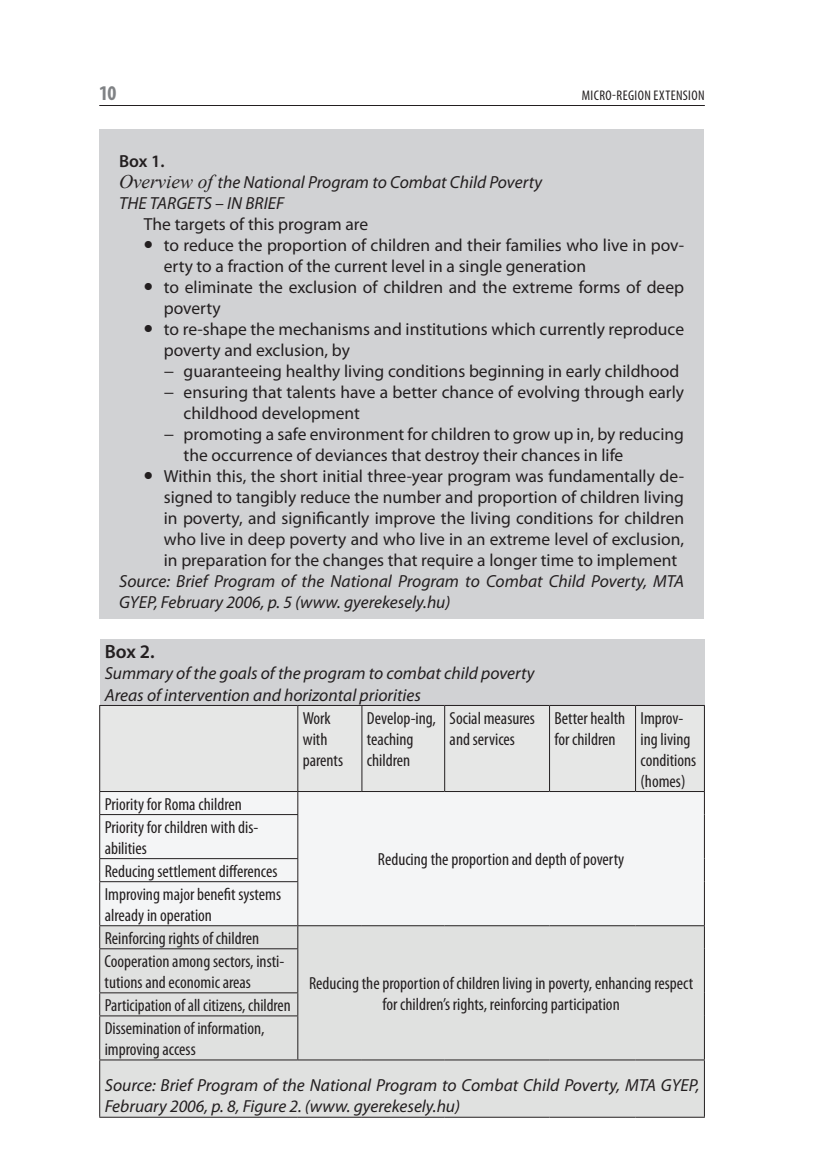
<style>
.page{position:relative;width:824px;height:1171px;background:#fff}
.page>*{position:absolute;margin:0;border:0;box-sizing:border-box;transform-origin:0 0}
.t1{font:700 condensed 21px "Myriad Pro";color:#808285}
.t2{font:600 19.25px "Myriad Pro";color:#231f20}
.t3{font:17.5px "Myriad Pro";color:#231f20}
.t4{font:condensed 17.5px/21px "Myriad Pro";color:#231f20}
.t5{font:italic 17.5px/21px "Myriad Pro";color:#231f20}
.t6{font:condensed 14px "Myriad Pro";letter-spacing:.03em;color:#231f20}
.s1{font-weight:600;font-style:normal}
.s2{font-family:"Times New Roman";font-size:19.25px}
</style>
<div class="page">
<hr style="left:99px;top:105px;width:605px;height:1px;background:#231f20">
<div style="left:99px;top:129px;width:605px;height:489px;background:#d1d2d4"></div>
<div style="left:100px;top:639px;width:604px;height:66px;background:#d1d2d4"></div>
<div style="left:100px;top:706px;width:604px;height:85px;background:#e6e7e6"></div>
<div style="left:100px;top:792px;width:604px;height:133px;background:#f4f5f6"></div>
<div style="left:100px;top:926px;width:604px;height:191px;background:#e0e1e0"></div>
<hr style="left:704px;top:706px;width:1px;height:85px;background:#231f20">
<svg style="left:704px;top:792px;width:1px;height:22px"></svg>
<hr style="left:704px;top:814px;width:1px;height:44px;background:#231f20">
<svg style="left:704px;top:858px;width:1px;height:23px"></svg>
<hr style="left:704px;top:881px;width:1px;height:44px;background:#231f20">
<svg style="left:704px;top:926px;width:1px;height:23px"></svg>
<hr style="left:704px;top:949px;width:1px;height:44px;background:#231f20">
<svg style="left:704px;top:993px;width:1px;height:23px"></svg>
<hr style="left:704px;top:1016px;width:1px;height:43px;background:#231f20">
<hr style="left:99px;top:791px;width:199px;height:1px;background:#231f20">
<hr style="left:298px;top:791px;width:64px;height:1px;background:#231f20">
<hr style="left:362px;top:791px;width:82px;height:1px;background:#231f20">
<hr style="left:444px;top:791px;width:105px;height:1px;background:#231f20">
<hr style="left:549px;top:791px;width:86px;height:1px;background:#231f20">
<hr style="left:635px;top:791px;width:69px;height:1px;background:#231f20">
<hr style="left:99px;top:814px;width:199px;height:1px;background:#231f20">
<hr style="left:99px;top:858px;width:199px;height:1px;background:#231f20">
<hr style="left:99px;top:881px;width:199px;height:1px;background:#231f20">
<hr style="left:99px;top:925px;width:199px;height:1px;background:#231f20">
<hr style="left:298px;top:925px;width:64px;height:1px;background:#231f20">
<hr style="left:362px;top:925px;width:82px;height:1px;background:#231f20">
<hr style="left:444px;top:925px;width:105px;height:1px;background:#231f20">
<hr style="left:549px;top:925px;width:86px;height:1px;background:#231f20">
<hr style="left:635px;top:925px;width:69px;height:1px;background:#231f20">
<hr style="left:99px;top:948px;width:199px;height:1px;background:#231f20">
<hr style="left:99px;top:992px;width:199px;height:1px;background:#231f20">
<hr style="left:99px;top:1015px;width:199px;height:1px;background:#231f20">
<hr style="left:99px;top:1059px;width:199px;height:1px;background:#231f20">
<hr style="left:298px;top:1059px;width:64px;height:1px;background:#231f20">
<hr style="left:362px;top:1059px;width:82px;height:1px;background:#231f20">
<hr style="left:444px;top:1059px;width:105px;height:1px;background:#231f20">
<hr style="left:549px;top:1059px;width:86px;height:1px;background:#231f20">
<hr style="left:635px;top:1059px;width:69px;height:1px;background:#231f20">
<hr style="left:99px;top:1117px;width:199px;height:1px;background:#231f20">
<hr style="left:298px;top:1117px;width:64px;height:1px;background:#231f20">
<hr style="left:362px;top:1117px;width:82px;height:1px;background:#231f20">
<hr style="left:444px;top:1117px;width:105px;height:1px;background:#231f20">
<hr style="left:549px;top:1117px;width:86px;height:1px;background:#231f20">
<hr style="left:635px;top:1117px;width:69px;height:1px;background:#231f20">
<hr style="left:99px;top:706px;width:1px;height:85px;background:#231f20">
<hr style="left:297px;top:706px;width:1px;height:85px;background:#231f20">
<hr style="left:361px;top:706px;width:1px;height:85px;background:#231f20">
<hr style="left:444px;top:706px;width:1px;height:85px;background:#231f20">
<hr style="left:549px;top:706px;width:1px;height:85px;background:#231f20">
<hr style="left:635px;top:706px;width:1px;height:85px;background:#231f20">
<svg style="left:99px;top:792px;width:1px;height:22px"></svg>
<svg style="left:297px;top:792px;width:1px;height:22px"></svg>
<hr style="left:99px;top:815px;width:1px;height:43px;background:#231f20">
<hr style="left:297px;top:815px;width:1px;height:43px;background:#231f20">
<svg style="left:99px;top:859px;width:1px;height:22px"></svg>
<svg style="left:297px;top:859px;width:1px;height:22px"></svg>
<hr style="left:99px;top:882px;width:1px;height:43px;background:#231f20">
<hr style="left:297px;top:882px;width:1px;height:43px;background:#231f20">
<svg style="left:99px;top:926px;width:1px;height:22px"></svg>
<svg style="left:297px;top:926px;width:1px;height:22px"></svg>
<hr style="left:99px;top:949px;width:1px;height:43px;background:#231f20">
<hr style="left:297px;top:949px;width:1px;height:43px;background:#231f20">
<svg style="left:99px;top:993px;width:1px;height:22px"></svg>
<svg style="left:297px;top:993px;width:1px;height:22px"></svg>
<hr style="left:99px;top:1016px;width:1px;height:43px;background:#231f20">
<hr style="left:297px;top:1016px;width:1px;height:43px;background:#231f20">
<hr style="left:99px;top:1060px;width:1px;height:57px;background:#231f20">
<hr style="left:704px;top:1060px;width:1px;height:57px;background:#231f20">
<hr style="left:99px;top:705px;width:199px;height:1px;background:#231f20">
<hr style="left:298px;top:705px;width:64px;height:1px;background:#231f20">
<hr style="left:362px;top:705px;width:82px;height:1px;background:#231f20">
<hr style="left:444px;top:705px;width:105px;height:1px;background:#231f20">
<hr style="left:549px;top:705px;width:86px;height:1px;background:#231f20">
<hr style="left:635px;top:705px;width:69px;height:1px;background:#231f20">
<p class="t1" style="left:99px;top:80px;width:19px">10</p>
<p class="t6" style="left:581px;top:87px;width:124px">Micro-region extension</p>
<p class="t5" style="left:119px;top:150px;width:424px"><span class="s1">Box 1.<br></span><span class="s2">Overview of</span> the National Program to Combat Child Poverty<br>THE TARGETS – IN BRIEF</p>
<p class="t3" style="left:144px;top:213px;width:226px">The targets of this program are</p>
<p class="t3" style="left:164px;top:234px;width:521px">to reduce the proportion of children and their families who live in pov-</p>
<p class="t3" style="left:164px;top:255px;width:424px">erty to a fraction of the current level in a single generation</p>
<p class="t3" style="left:164px;top:276px;width:521px">to eliminate the exclusion of children and the extreme forms of deep</p>
<p class="t3" style="left:164px;top:297px;width:58px">poverty</p>
<p class="t3" style="left:164px;top:318px;width:521px">to re-shape the mechanisms and institutions which currently reproduce</p>
<p class="t3" style="left:164px;top:339px;width:188px">poverty and exclusion, by</p>
<p class="t3" style="left:164px;top:360px;width:517px">− guaranteeing healthy living conditions beginning in early childhood</p>
<p class="t3" style="left:164px;top:381px;width:521px">− ensuring that talents have a better chance of evolving through early</p>
<p class="t3" style="left:184px;top:402px;width:178px">childhood development</p>
<p class="t3" style="left:164px;top:423px;width:521px">− promoting a safe environment for children to grow up in, by reducing</p>
<p class="t3" style="left:184px;top:444px;width:441px">the occurrence of deviances that destroy their chances in life</p>
<p class="t3" style="left:164px;top:465px;width:521px">Within this, the short initial three-year program was fundamentally de-</p>
<p class="t3" style="left:164px;top:486px;width:521px">signed to tangibly reduce the number and proportion of children living</p>
<p class="t3" style="left:164px;top:507px;width:522px">in poverty, and significantly improve the living conditions for children</p>
<p class="t3" style="left:164px;top:528px;width:521px">who live in deep poverty and who live in an extreme level of exclusion,</p>
<p class="t3" style="left:164px;top:549px;width:515px">in preparation for the changes that require a longer time to implement</p>
<p class="t5" style="left:119px;top:570px;width:566px">Source: Brief Program of the National Program to Combat Child Poverty, MTA<br>GYEP, February 2006, p. 5 (www. gyerekesely.hu)</p>
<p class="t2" style="left:105px;top:640px;width:52px">Box 2.</p>
<p class="t5" style="left:105px;top:663px;width:431px">Summary of the goals of the program to combat child poverty<br>Areas of intervention and horizontal priorities</p>
<p class="t4" style="left:303px;top:707px;width:42px">Work with parents</p>
<p class="t4" style="left:367px;top:707px;width:70px">Develop-ing, teaching children</p>
<p class="t4" style="left:449px;top:707px;width:87px">Social measures and services</p>
<p class="t4" style="left:554px;top:707px;width:72px">Better health for children</p>
<p class="t4" style="left:640px;top:707px;width:57px">Improv&shy;ing living conditions (homes)</p>
<p class="t4" style="left:105px;top:793px;width:139px">Priority for Roma children</p>
<p class="t4" style="left:378px;top:848px;width:248px">Reducing the proportion and depth of poverty</p>
<p class="t4" style="left:105px;top:816px;width:155px">Priority for children with dis&shy;abilities</p>
<p class="t4" style="left:105px;top:859px;width:178px;line-height:23.1px">Reducing settlement differences<br>Improving major benefit systems</p>
<p class="t4" style="left:105px;top:903px;width:156px;line-height:23.1px">already in operation<br>Reinforcing rights of children</p>
<p class="t4" style="left:105px;top:950px;width:181px">Cooperation among sectors, insti&shy;tutions and economic areas</p>
<p class="t4" style="left:105px;top:993px;width:188px;line-height:23.1px">Participation of all citizens, children<br>Dissemination of information,</p>
<p class="t4" style="left:105px;top:1038px;width:93px">improving access</p>
<p class="t5" style="left:105px;top:1074px;width:596px">Source: Brief Program of the National Program to Combat Child Poverty, MTA GYEP,<br>February 2006, p. 8, Figure 2. (www. gyerekesely.hu)</p>
<p class="t4" style="left:309px;top:972px;width:386px;text-align:center">Reducing the proportion of children living in poverty, enhancing respect for children’s rights, reinforcing participation</p>
</div>
